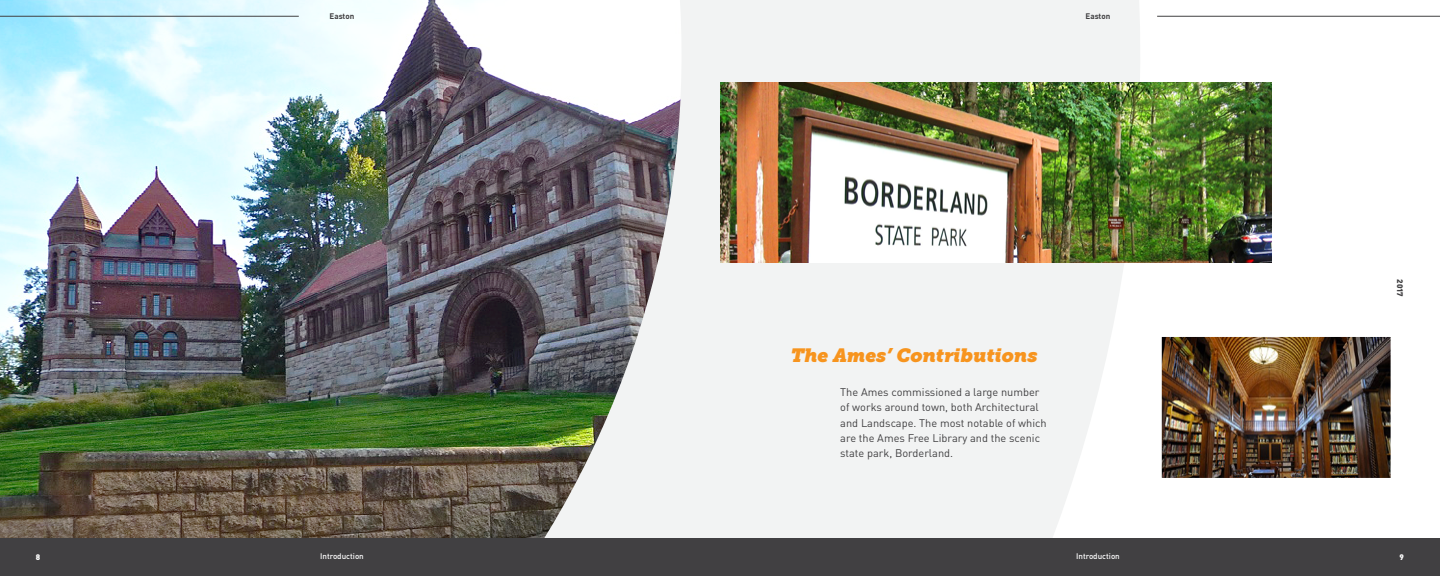
<style>
.page{position:relative;width:1440px;height:576px;background:#fff}
.page>*{position:absolute;margin:0;border:0;box-sizing:border-box;transform-origin:0 0}
.t1{font:italic 19px "Museo Slab 1000";color:#f7941e}
.t2{font:11px/15.2px "DIN";color:#414042}
.t3{font:500 8px "DIN";color:#fff}
.t4{font:700 8px "DIN";color:#414042}
.t5{font:900 8px "DIN";color:#414042}
.t6{font:900 8px "DIN";color:#fff}
</style>
<div class="page">
<img style="left:0;top:0;width:188px;height:538px">
<img style="left:188px;top:0;width:1147px;height:538px">
<img style="left:1163px;top:338px;width:227px;height:139px">
<div style="left:1160px;top:335px;width:233px;height:145px;border:2px solid #fff"></div>
<img style="left:720px;top:83px;width:551px;height:179px">
<div style="left:0;top:538px;width:1440px;height:38px;background:#414042"></div>
<hr style="left:1157px;top:16px;width:283px;height:1px;background:#414042">
<hr style="left:0;top:16px;width:299px;height:1px;background:#414042">
<p class="t4" style="left:330px;top:11px;width:26px">Easton</p>
<p class="t4" style="left:1086px;top:11px;width:26px">Easton</p>
<h1 class="t1" style="left:790px;top:345px;width:248px">The Ames’ Contributions</h1>
<p class="t2" style="left:840px;top:384px;width:208px">The Ames commissioned a large number of works around town, both Architectural and Landscape. The most notable of which are the Ames Free Library and the scenic state park, Borderland.</p>
<p class="t5" style="left:1406px;top:279px;width:19px;rotate:90deg">2017</p>
<p class="t6" style="left:36px;top:551px;width:6px">8</p>
<p class="t3" style="left:320px;top:551px;width:45px">Introduction</p>
<p class="t3" style="left:1076px;top:551px;width:45px">Introduction</p>
<p class="t6" style="left:1400px;top:551px;width:6px">9</p>
</div>
